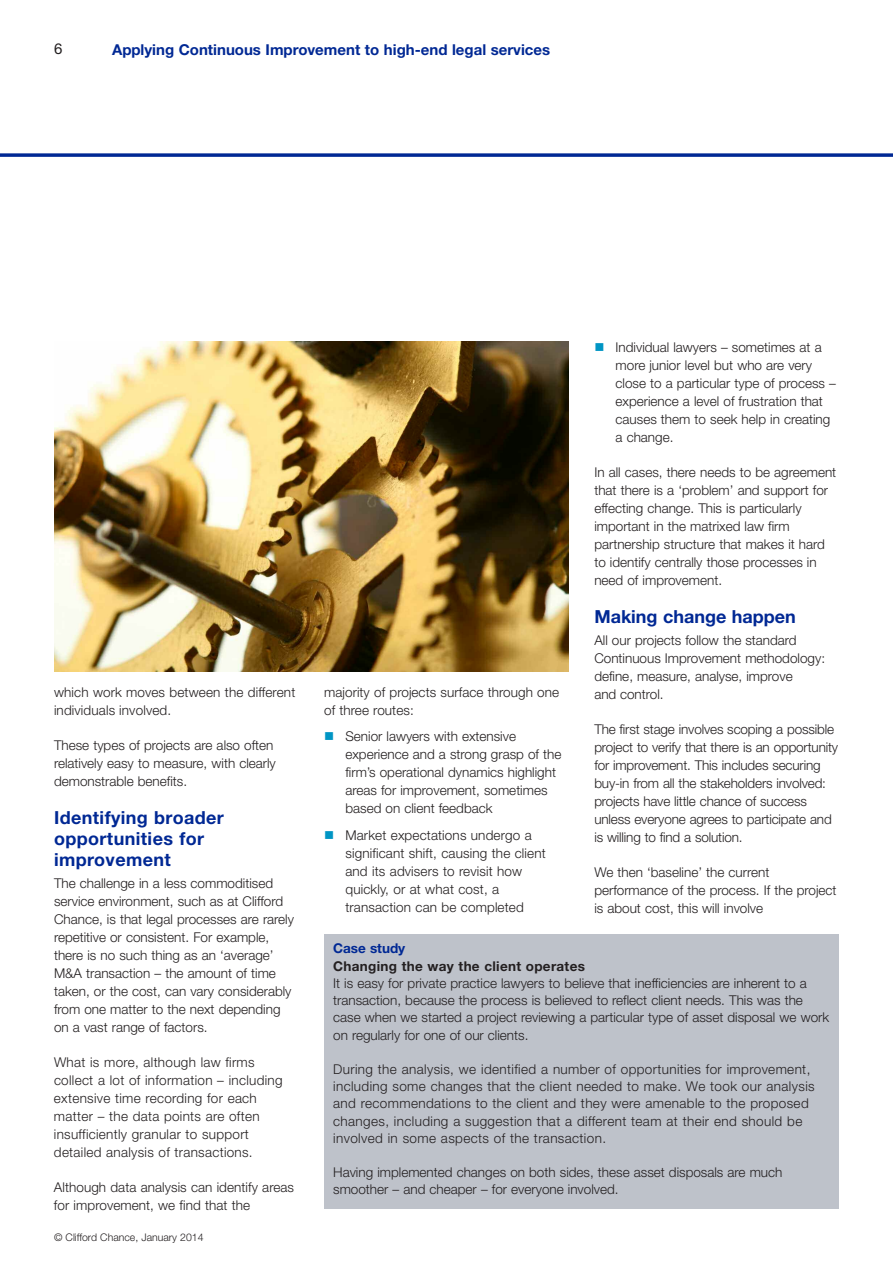
<style>
.page{position:relative;width:893px;height:1263px;background:#fff}
.page>*{position:absolute;margin:0;border:0;box-sizing:border-box;transform-origin:0 0}
.t1{font:700 18px/21px "Helvetica Neue LT";letter-spacing:.02em;color:#002894}
.t2{font:700 18px "Helvetica Neue LT";color:#002894}
.t3{font:700 15px "Helvetica Neue LT";color:#002894}
.t4{font:15px "Helvetica Neue LT";color:#231f20}
.t5{font:300 13.5px/18px "Helvetica Neue LT";color:#231f20}
.t6{font:300 13.5px/17.2px "Helvetica Neue LT";letter-spacing:.03em;color:#231f20}
.t7{font:300 13.5px/18px "Helvetica Neue LT";letter-spacing:.02em;color:#231f20}
.t8{font:700 13.5px "Helvetica Neue LT";letter-spacing:.02em;color:#231f20}
.t9{font:700 13.5px "Helvetica Neue LT";color:#002894}
.t10{font:300 10.5px "Helvetica Neue LT";color:#231f20}
.s1{color:#0095c4}
</style>
<div class="page">
<hr style="left:0;top:154px;width:893px;height:3px;background:#002894">
<img style="left:54px;top:341px;width:515px;height:331px">
<div style="left:324px;top:934px;width:515px;height:275px;background:#bec2ca"></div>
<p class="t4" style="left:54px;top:43px;width:10px">6</p>
<p class="t3" style="left:112px;top:44px;width:440px">Applying Continuous Improvement to high-end legal services</p>
<p class="t5" style="left:54px;top:684px;width:243px">which work moves between the different individuals involved.</p>
<p class="t5" style="left:54px;top:737px;width:223px">These types of projects are also often relatively easy to measure, with clearly demonstrable benefits.</p>
<h1 class="t1" style="left:54px;top:808px;width:171px">Identifying broader opportunities for improvement</h1>
<p class="t5" style="left:54px;top:875px;width:242px">The challenge in a less commoditised service environment, such as at Clifford Chance, is that legal processes are rarely repetitive or consistent. For example, there is no such thing as an ‘average’ M&amp;A transaction – the amount of time taken, or the cost, can vary considerably from one matter to the next depending on a vast range of factors.</p>
<p class="t7" style="left:54px;top:1054px;width:230px">What is more, although law firms collect a lot of information – including extensive time recording for each matter – the data points are often insufficiently granular to support detailed analysis of transactions.</p>
<p class="t5" style="left:54px;top:1179px;width:242px">Although data analysis can identify areas for improvement, we find that the</p>
<p class="t10" style="left:54px;top:1233px;width:151px">© Clifford Chance, January 2014</p>
<p class="t5" style="left:324px;top:684px;width:237px">majority of projects surface through one of three routes:</p>
<p class="t5" style="left:345px;top:728px;width:218px;text-indent:-21px"><span class="s1">■</span> Senior lawyers with extensive experience and a strong grasp of the firm’s operational dynamics highlight areas for improvement, sometimes based on client feedback</p>
<p class="t5" style="left:345px;top:827px;width:202px;text-indent:-21px"><span class="s1">■</span> Market expectations undergo a significant shift, causing the client and its advisers to revisit how quickly, or at what cost, a transaction can be completed</p>
<p class="t5" style="left:616px;top:339px;width:222px;text-indent:-21px"><span class="s1">■</span> Individual lawyers – sometimes at a more junior level but who are very close to a particular type of process – experience a level of frustration that causes them to seek help in creating a change.</p>
<p class="t5" style="left:594px;top:464px;width:243px">In all cases, there needs to be agreement that there is a ‘problem’ and support for effecting change. This is particularly important in the matrixed law firm partnership structure that makes it hard to identify centrally those processes in need of improvement.</p>
<h1 class="t2" style="left:594px;top:610px;width:203px">Making change happen</h1>
<p class="t5" style="left:594px;top:632px;width:232px">All our projects follow the standard<br>Continuous Improvement methodology: define, measure, analyse, improve<br>and control.</p>
<p class="t5" style="left:594px;top:721px;width:245px">The first stage involves scoping a possible project to verify that there is an opportunity for improvement. This includes securing buy-in from all the stakeholders involved: projects have little chance of success unless everyone agrees to participate and is willing to find a solution.</p>
<p class="t5" style="left:594px;top:864px;width:244px">We then ‘baseline’ the current performance of the process. If the project is about cost, this will involve</p>
<p class="t9" style="left:333px;top:943px;width:74px">Case study</p>
<p class="t8" style="left:333px;top:961px;width:253px">Changing the way the client operates</p>
<p class="t5" style="left:333px;top:976px;width:498px;line-height:17.2px">It is easy for private practice lawyers to believe that inefficiencies are inherent to a transaction, because the process is believed to reflect client needs. This was the case when we started a project reviewing a particular type of asset disposal we work on regularly for one of our clients.</p>
<p class="t6" style="left:333px;top:1062px;width:483px">During the analysis, we identified a number of opportunities for improvement, including some changes that the client needed to make. We took our analysis and recommendations to the client and they were amenable to the proposed changes, including a suggestion that a different team at their end should be involved in some aspects of the transaction.</p>
<p class="t5" style="left:333px;top:1165px;width:451px;line-height:17.2px">Having implemented changes on both sides, these asset disposals are much smoother – and cheaper – for everyone involved.</p>
</div>
